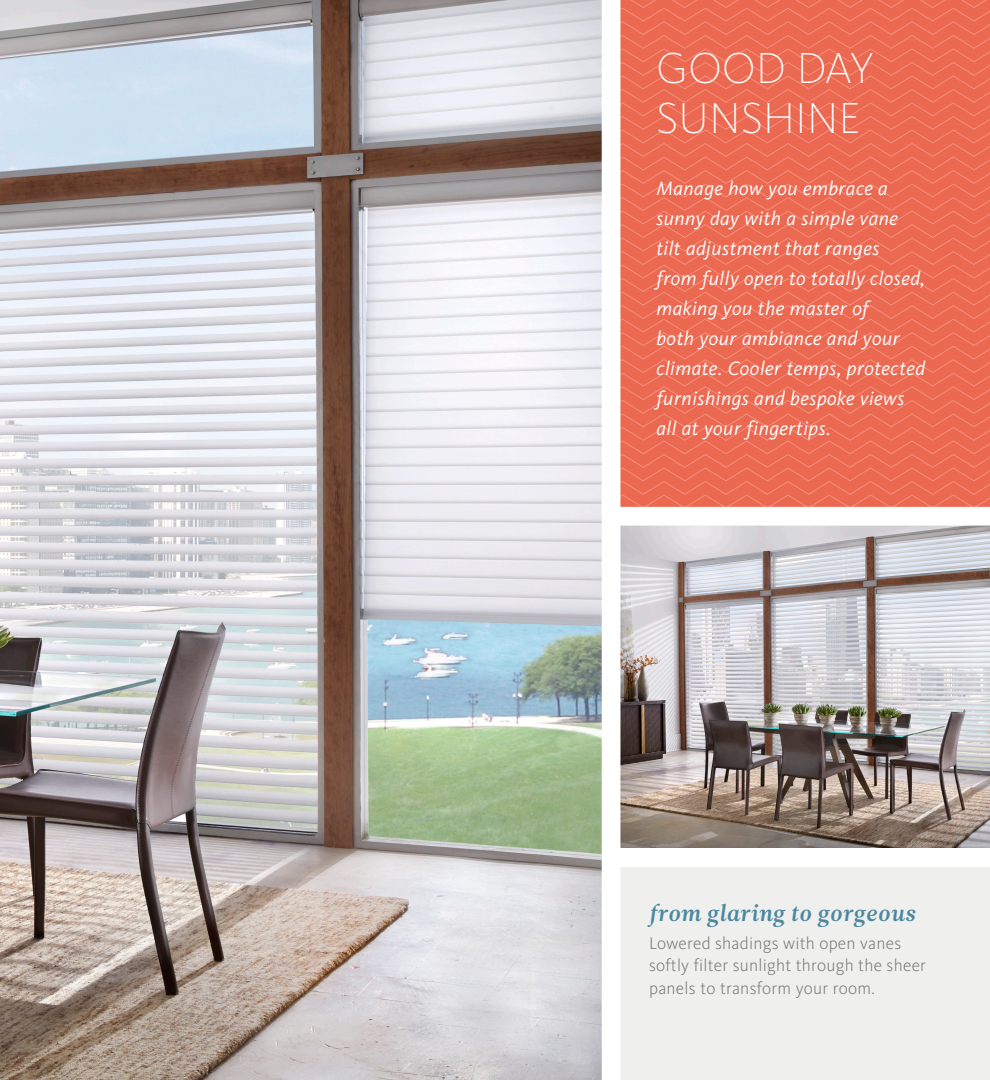
<style>
.page{position:relative;width:990px;height:1080px;background:#fff}
.page>*{position:absolute;margin:0;border:0;box-sizing:border-box;transform-origin:0 0}
.HEADLINE{font:200 45px/50px "Kievit OT";letter-spacing:.01em;color:#fff}
.Callout_Title{font:22.5px "Leitura News Italic 3";letter-spacing:.015em;color:#4b87a0}
.Headline_SubText{font:italic 20px/30px "Kievit OT";letter-spacing:.025em;color:#fff}
.Callout_Text{font:300 17.5px/22.5px "Kievit OT";letter-spacing:.015em;color:#77777a}
</style>
<div class="page">
<img style="left:620px;top:526px;width:370px;height:321px">
<div style="left:602px;top:868px;width:388px;height:212px;background:#eff0ed"></div>
<img style="left:0;top:0;width:602px;height:1080px">
<svg style="left:620px;top:0;width:370px;height:507px;background:#eb6b55"></svg>
<div style="left:602px;top:0;width:18px;height:1080px;background:#fff"></div>
<p class="HEADLINE" style="left:657px;top:42px;width:219px">GOOD DAY<br>SUNSHINE</p>
<p class="Headline_SubText" style="left:656px;top:173px;width:270px">Manage how you embrace a sunny day with a simple vane tilt adjustment that ranges<br>from fully open to totally closed, making you the master of<br>both your ambiance and your climate. Cooler temps, protected furnishings and bespoke views all at your fingertips.</p>
<p class="Callout_Title" style="left:649px;top:900px;width:268px">from glaring to gorgeous</p>
<p class="Callout_Text" style="left:649px;top:931px;width:278px">Lowered shadings with open vanes softly filter sunlight through the sheer panels to transform your room.</p>
</div>
